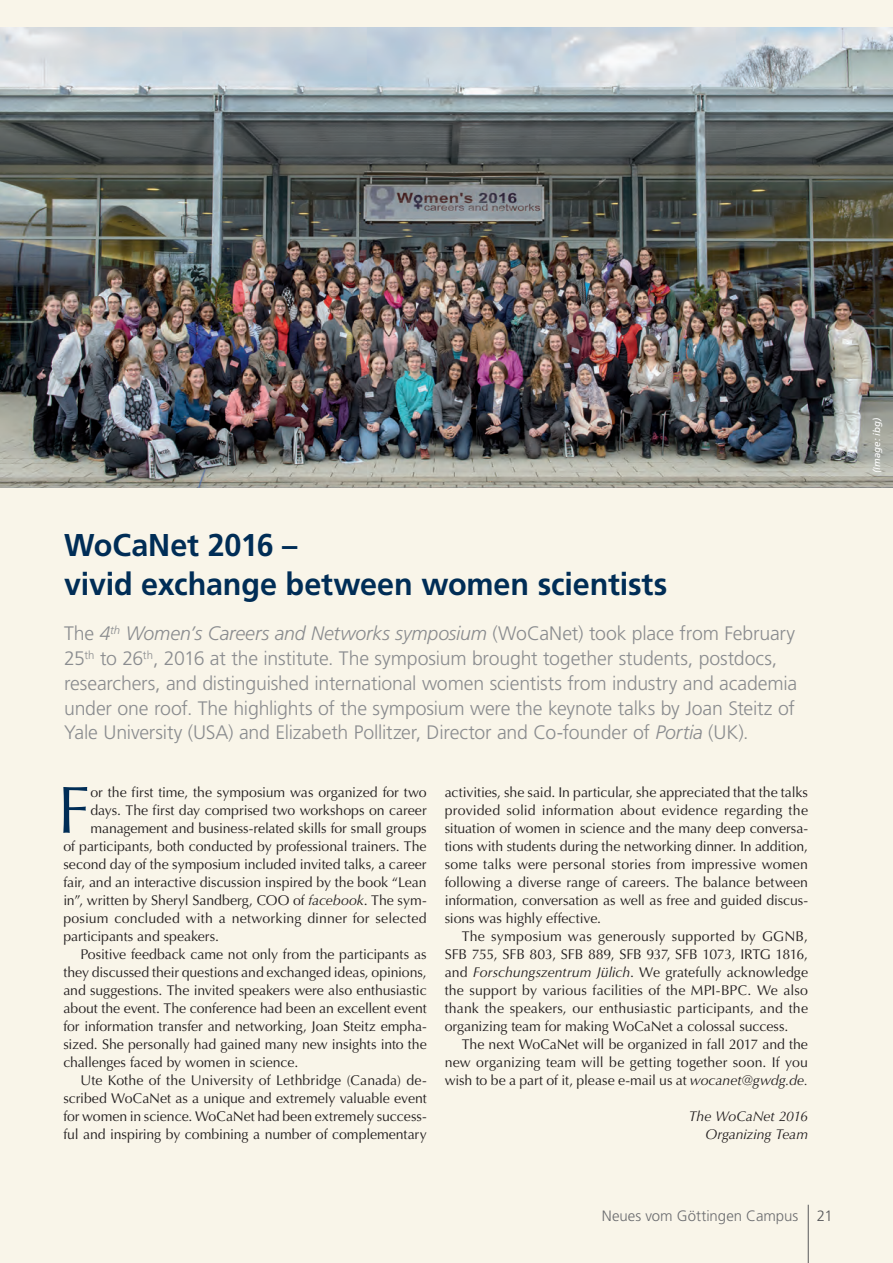
<style>
.page{position:relative;width:893px;height:1263px;background:#f9f5e9}
.page>*{position:absolute;margin:0;border:0;box-sizing:border-box;transform-origin:0 0}
.t1{font:66.6px "Optima LT Std";color:#002d56}
.t2{font:700 31.5px/39px "Frutiger LT Pro";letter-spacing:-.005em;color:#002d56}
.t3{font:300 19.5px/24.8px "Frutiger LT Pro";letter-spacing:-.01em;color:#8a8c8f}
.t4{font:300 15px "Frutiger LT Pro";color:#6c6d70}
.t5{font:14.1px "Optima LT Std";letter-spacing:-.005em;color:#231f20}
.t6{font:14.1px "Optima LT Std";letter-spacing:.015em;color:#231f20}
.t7{font:14.1px "Optima LT Std";letter-spacing:.02em;color:#231f20}
.t8{font:italic 14.1px/18px "Optima LT Std";letter-spacing:-.01em;color:#231f20;text-align:right}
.t9{font:italic 9.75px "Frutiger LT Pro";letter-spacing:.015em;color:#fff}
.s1{font-style:italic}
.s2{color:#57585a}
</style>
<div class="page">
<img style="left:0;top:27px;width:893px;height:461px">
<hr style="left:808px;top:1205px;width:1px;height:58px;background:#57585a">
<p class="t2" style="left:64px;top:526px;width:605px">WoCaNet 2016 –<br>vivid exchange between women scientists</p>
<p class="t3" style="left:64px;top:621px;width:735px">The <span class="s1">4</span><sup>th</sup> <span class="s1">Women’s Careers and Networks symposium</span> (WoCaNet) took place from February 25<sup>th</sup> to 26<sup>th</sup>, 2016 at the institute. The symposium brought together students, postdocs, researchers, and distinguished international women scientists from industry and academia under one roof. The highlights of the symposium were the keynote talks by Joan Steitz of Yale University (USA) and Elizabeth Pollitzer, Director and Co-founder of <span class="s1">Portia</span> (UK).</p>
<p class="t1" style="left:58px;top:771px;width:34px">F</p>
<p class="t5" style="left:91px;top:784px;width:338px">or the first time, the symposium was organized for two</p>
<p class="t5" style="left:91px;top:802px;width:338px">days. The first day comprised two workshops on career</p>
<p class="t5" style="left:91px;top:820px;width:338px">management and business-related skills for small groups</p>
<p class="t5" style="left:63px;top:838px;width:365px">of participants, both conducted by professional trainers. The</p>
<p class="t5" style="left:63px;top:856px;width:365px">second day of the symposium included invited talks, a career</p>
<p class="t5" style="left:63px;top:874px;width:365px">fair, and an interactive discussion inspired by the book “Lean</p>
<p class="t5" style="left:63px;top:892px;width:365px">in”, written by Sheryl Sandberg, COO of <span class="s1">facebook</span>. The sym-</p>
<p class="t5" style="left:63px;top:910px;width:365px">posium concluded with a networking dinner for selected</p>
<p class="t5" style="left:63px;top:928px;width:157px">participants and speakers.</p>
<p class="t5" style="left:80px;top:946px;width:348px">Positive feedback came not only from the participants as</p>
<p class="t5" style="left:63px;top:964px;width:365px">they discussed their questions and exchanged ideas, opinions,</p>
<p class="t5" style="left:63px;top:982px;width:365px">and suggestions. The invited speakers were also enthusiastic</p>
<p class="t5" style="left:63px;top:1000px;width:365px">about the event. The conference had been an excellent event</p>
<p class="t5" style="left:63px;top:1018px;width:365px">for information transfer and networking, Joan Steitz empha-</p>
<p class="t5" style="left:63px;top:1036px;width:365px">sized. She personally had gained many new insights into the</p>
<p class="t5" style="left:63px;top:1054px;width:236px">challenges faced by women in science.</p>
<p class="t5" style="left:80px;top:1072px;width:348px">Ute Kothe of the University of Lethbridge (Canada) de-</p>
<p class="t5" style="left:63px;top:1090px;width:365px">scribed WoCaNet as a unique and extremely valuable event</p>
<p class="t5" style="left:63px;top:1108px;width:365px">for women in science. WoCaNet had been extremely success-</p>
<p class="t5" style="left:63px;top:1126px;width:365px">ful and inspiring by combining a number of complementary</p>
<p class="t5" style="left:445px;top:784px;width:365px">activities, she said. In particular, she appreciated that the talks</p>
<p class="t6" style="left:445px;top:802px;width:365px">provided solid information about evidence regarding the</p>
<p class="t5" style="left:445px;top:820px;width:365px">situation of women in science and the many deep conversa-</p>
<p class="t5" style="left:445px;top:838px;width:365px">tions with students during the networking dinner. In addition,</p>
<p class="t6" style="left:445px;top:856px;width:365px">some talks were personal stories from impressive women</p>
<p class="t5" style="left:445px;top:874px;width:365px">following a diverse range of careers. The balance between</p>
<p class="t5" style="left:445px;top:892px;width:365px">information, conversation as well as free and guided discus-</p>
<p class="t5" style="left:445px;top:910px;width:158px">sions was highly effective.</p>
<p class="t7" style="left:462px;top:928px;width:348px">The symposium was generously supported by GGNB,</p>
<p class="t5" style="left:445px;top:946px;width:365px">SFB 755, SFB 803, SFB 889, SFB 937, SFB 1073, IRTG 1816,</p>
<p class="t5" style="left:445px;top:964px;width:365px">and <span class="s1">Forschungszentrum Jülich</span>. We gratefully acknowledge</p>
<p class="t5" style="left:445px;top:982px;width:365px">the support by various facilities of the MPI-BPC. We also</p>
<p class="t6" style="left:445px;top:1000px;width:365px">thank the speakers, our enthusiastic participants, and the</p>
<p class="t5" style="left:445px;top:1018px;width:345px">organizing team for making WoCaNet a colossal success.</p>
<p class="t5" style="left:462px;top:1036px;width:348px">The next WoCaNet will be organized in fall 2017 and the</p>
<p class="t5" style="left:445px;top:1054px;width:365px">new organizing team will be getting together soon. If you</p>
<p class="t5" style="left:445px;top:1072px;width:365px">wish to be a part of it, please e-mail us at <span class="s1">wocanet@gwdg.de.</span></p>
<p class="t8" style="left:689px;top:1107px;width:121px">The WoCaNet 2016<br>Organizing Team</p>
<p class="t4" style="left:602px;top:1207px;width:232px">Neues vom Göttingen Campus <span class="s2">21</span></p>
<p class="t9" style="left:871px;top:473px;width:58px;rotate:-90deg">(Image: ibg)</p>
</div>
